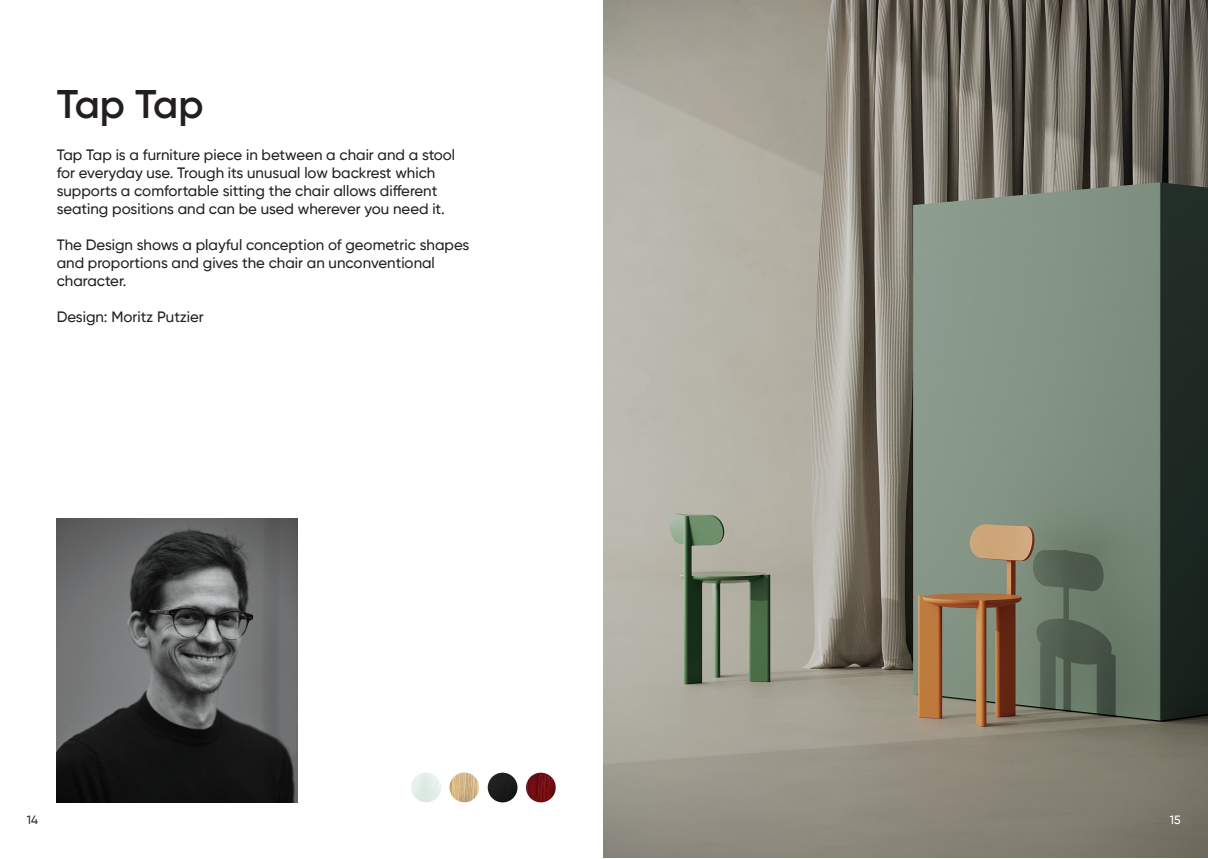
<style>
.page{position:relative;width:1208px;height:859px;background:#fff}
.page>*{position:absolute;margin:0;border:0;box-sizing:border-box;transform-origin:0 0}
.t1{font:600 40px "Gilroy";letter-spacing:-.045em;color:#231f20}
.t2{font:500 15px/18px "Gilroy";color:#231f20}
.t3{font:500 12px "Gilroy";color:#2e3236}
.t4{font:500 12px "Gilroy";color:#fff}
</style>
<div class="page">
<img style="left:604px;top:0;width:604px;height:857px">
<img style="left:57px;top:519px;width:241px;height:283px">
<img style="left:488px;top:773px;width:29px;height:29px;border-radius:15px">
<img style="left:411px;top:772px;width:30px;height:30px;border-radius:15px">
<img style="left:526px;top:773px;width:30px;height:29px;border-radius:15px">
<img style="left:449px;top:772px;width:30px;height:30px;border-radius:15px">
<h1 class="t1" style="left:57px;top:79px;width:148px">Tap Tap</h1>
<p class="t2" style="left:57px;top:146px;width:400px">Tap Tap is a furniture piece in between a chair and a stool for everyday use. Trough its unusual low backrest which supports a comfortable sitting the chair allows different seating positions and can be used wherever you need it.</p>
<p class="t2" style="left:57px;top:236px;width:414px">The Design shows a playful conception of geometric shapes and proportions and gives the chair an unconventional character.</p>
<p class="t2" style="left:57px;top:308px;width:149px">Design: Moritz Putzier</p>
<p class="t3" style="left:27px;top:812px;width:13px">14</p>
<p class="t4" style="left:1170px;top:812px;width:12px">15</p>
</div>
